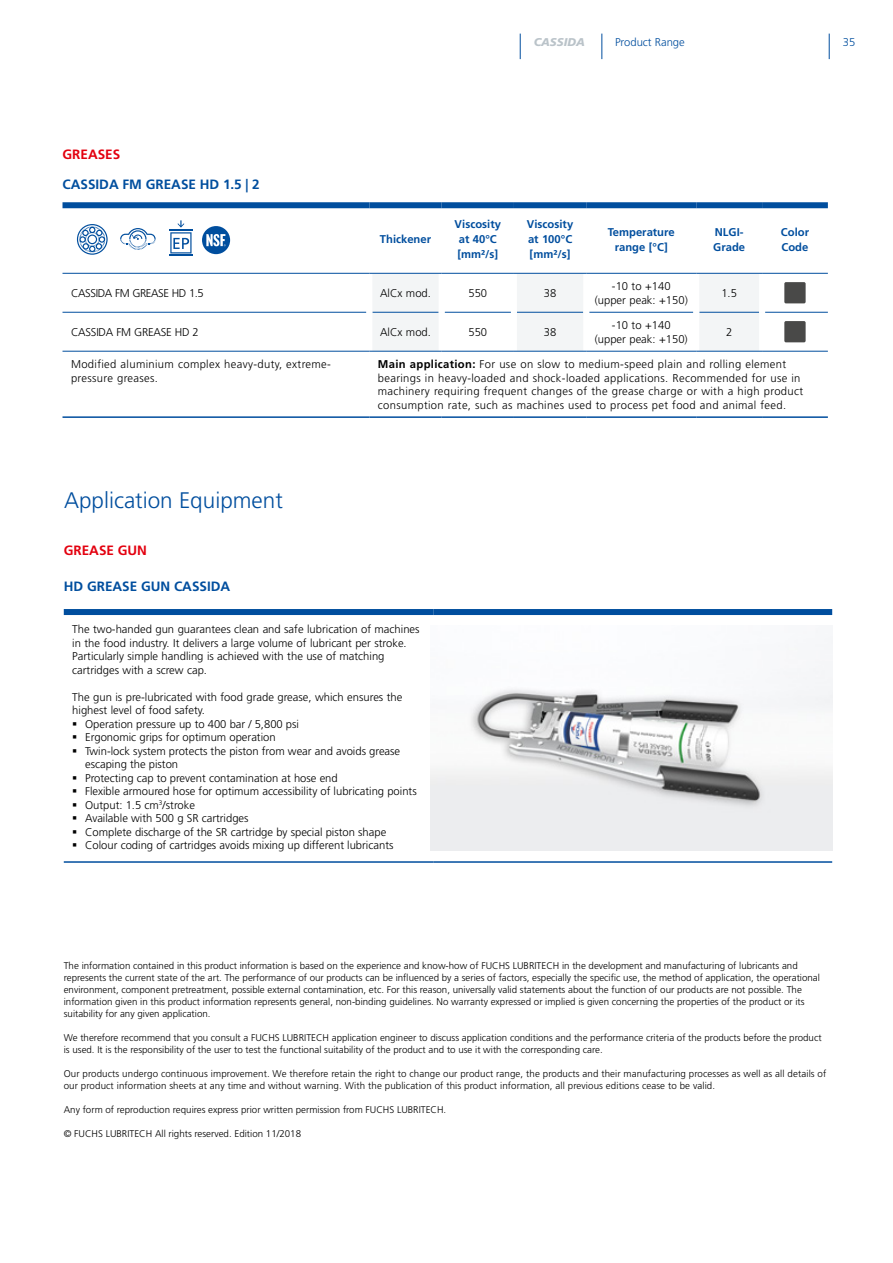
<style>
.page{position:relative;width:893px;height:1263px;background:#fff}
.page>*{position:absolute;margin:0;border:0;box-sizing:border-box;transform-origin:0 0}
.t1{font:300 22.5px "Frutiger LT Std";color:#004e9e}
.t2{font:700 13.5px "Frutiger LT Std";color:#004e9e}
.t3{font:700 13.5px "Frutiger LT Std";color:#e3000f}
.t4{font:300 11.25px/13.5px "Frutiger LT Std";color:#000}
.t5{font:300 11.25px/13.5px "Frutiger LT Std";letter-spacing:.03em;color:#000}
.t6{font:700 11.25px/15px "Frutiger LT Std";color:#004e9e}
.t7{font:300 11.25px "Frutiger LT Std";letter-spacing:-.035em;color:#000}
.t8{font:300 11.25px "Frutiger LT Std";letter-spacing:-.02em;color:#000}
.t9{font:300 11.25px "Frutiger LT Std";color:#004e9e}
.t10{font:italic 900 11.25px "Frutiger";color:#bac3c9}
.t11{font:300 9.75px/12px "Frutiger LT Std";color:#000}
.s1{font-weight:700}
</style>
<div class="page">
<hr style="left:64px;top:861px;width:370px;height:2px;background:#004e9e">
<hr style="left:434px;top:861px;width:398px;height:2px;background:#004e9e">
<div style="left:64px;top:609px;width:370px;height:6px;background:#004e9e"></div>
<div style="left:434px;top:609px;width:398px;height:6px;background:#004e9e"></div>
<img style="left:430px;top:640px;width:403px;height:210px">
<svg style="left:63px;top:274px;width:765px;height:77px"></svg>
<hr style="left:63px;top:416px;width:306px;height:2px;background:#004e9e">
<hr style="left:369px;top:416px;width:73px;height:2px;background:#004e9e">
<hr style="left:442px;top:416px;width:72px;height:2px;background:#004e9e">
<hr style="left:514px;top:416px;width:72px;height:2px;background:#004e9e">
<hr style="left:586px;top:416px;width:110px;height:2px;background:#004e9e">
<hr style="left:696px;top:416px;width:66px;height:2px;background:#004e9e">
<hr style="left:762px;top:416px;width:66px;height:2px;background:#004e9e">
<hr style="left:372px;top:312px;width:67px;height:1px;background:#004e9e">
<hr style="left:445px;top:312px;width:66px;height:1px;background:#004e9e">
<hr style="left:517px;top:312px;width:66px;height:1px;background:#004e9e">
<hr style="left:589px;top:312px;width:104px;height:1px;background:#004e9e">
<hr style="left:699px;top:312px;width:60px;height:1px;background:#004e9e">
<hr style="left:63px;top:312px;width:303px;height:1px;background:#004e9e">
<hr style="left:765px;top:312px;width:63px;height:1px;background:#004e9e">
<div style="left:366px;top:273px;width:6px;height:39px;background:#fff"></div>
<div style="left:366px;top:312px;width:6px;height:39px;background:#fff"></div>
<div style="left:63px;top:202px;width:306px;height:6px;background:#004e9e"></div>
<div style="left:369px;top:202px;width:73px;height:6px;background:#004e9e"></div>
<div style="left:442px;top:202px;width:72px;height:6px;background:#004e9e"></div>
<div style="left:514px;top:202px;width:72px;height:6px;background:#004e9e"></div>
<div style="left:586px;top:202px;width:110px;height:6px;background:#004e9e"></div>
<div style="left:696px;top:202px;width:66px;height:6px;background:#004e9e"></div>
<div style="left:762px;top:202px;width:66px;height:6px;background:#004e9e"></div>
<div style="left:439px;top:273px;width:6px;height:39px;background:#fff"></div>
<div style="left:511px;top:273px;width:6px;height:39px;background:#fff"></div>
<div style="left:583px;top:273px;width:6px;height:39px;background:#fff"></div>
<div style="left:693px;top:273px;width:6px;height:39px;background:#fff"></div>
<div style="left:759px;top:273px;width:6px;height:39px;background:#fff"></div>
<div style="left:439px;top:312px;width:6px;height:39px;background:#fff"></div>
<div style="left:511px;top:312px;width:6px;height:39px;background:#fff"></div>
<div style="left:583px;top:312px;width:6px;height:39px;background:#fff"></div>
<div style="left:693px;top:312px;width:6px;height:39px;background:#fff"></div>
<div style="left:759px;top:312px;width:6px;height:39px;background:#fff"></div>
<hr style="left:63px;top:273px;width:306px;height:1px;background:#004e9e">
<hr style="left:369px;top:273px;width:73px;height:1px;background:#004e9e">
<hr style="left:442px;top:273px;width:72px;height:1px;background:#004e9e">
<hr style="left:514px;top:273px;width:72px;height:1px;background:#004e9e">
<hr style="left:586px;top:273px;width:110px;height:1px;background:#004e9e">
<hr style="left:696px;top:273px;width:66px;height:1px;background:#004e9e">
<hr style="left:762px;top:273px;width:66px;height:1px;background:#004e9e">
<hr style="left:63px;top:351px;width:306px;height:1px;background:#004e9e">
<hr style="left:369px;top:351px;width:73px;height:1px;background:#004e9e">
<hr style="left:442px;top:351px;width:72px;height:1px;background:#004e9e">
<hr style="left:514px;top:351px;width:72px;height:1px;background:#004e9e">
<hr style="left:586px;top:351px;width:110px;height:1px;background:#004e9e">
<hr style="left:696px;top:351px;width:66px;height:1px;background:#004e9e">
<hr style="left:762px;top:351px;width:66px;height:1px;background:#004e9e">
<svg style="left:77px;top:224px;width:31px;height:31px"></svg>
<svg style="left:120px;top:228px;width:36px;height:22px"></svg>
<svg style="left:169px;top:220px;width:24px;height:36px"></svg>
<div style="left:202px;top:226px;width:28px;height:28px;background:#004e9e;border-radius:50%"></div>
<svg style="left:206px;top:234px;width:20px;height:12px"></svg>
<div style="left:784px;top:282px;width:22px;height:21px;background:#494948;border-radius:2px"></div>
<div style="left:784px;top:321px;width:22px;height:21px;background:#494948;border-radius:2px"></div>
<svg style="left:601px;top:34px;width:1px;height:25px"></svg>
<svg style="left:829px;top:34px;width:1px;height:25px"></svg>
<svg style="left:520px;top:34px;width:1px;height:25px"></svg>
<h2 class="t3" style="left:63px;top:146px;width:59px">GREASES</h2>
<h2 class="t2" style="left:63px;top:176px;width:199px">CASSIDA FM GREASE HD 1.5 | 2</h2>
<p class="t10" style="left:534px;top:35px;width:53px">CASSIDA</p>
<p class="t9" style="left:615px;top:36px;width:71px">Product Range</p>
<p class="t9" style="left:843px;top:36px;width:14px">35</p>
<p class="t6" style="left:380px;top:232px;width:53px">Thickener</p>
<p class="t6" style="left:455px;top:217px;width:48px">Viscosity at 40°C [mm²/s]</p>
<p class="t6" style="left:527px;top:217px;width:48px;text-align:justify">Viscosity at 100°C [mm²/s]</p>
<p class="t6" style="left:608px;top:225px;width:68px;text-align:center">Temperature range [°C]</p>
<p class="t6" style="left:713px;top:225px;width:33px">NLGI-<br>Grade</p>
<p class="t6" style="left:781px;top:225px;width:30px">Color<br>Code</p>
<p class="t7" style="left:71px;top:287px;width:134px">CASSIDA FM GREASE HD 1.5</p>
<p class="t4" style="left:380px;top:286px;width:52px">AlCx mod.</p>
<p class="t4" style="left:468px;top:286px;width:20px">550</p>
<p class="t4" style="left:544px;top:286px;width:14px">38</p>
<p class="t4" style="left:595px;top:280px;width:95px;text-align:center">-10 to +140<br>(upper peak: +150)</p>
<p class="t4" style="left:721px;top:286px;width:17px">1.5</p>
<p class="t8" style="left:71px;top:326px;width:129px">CASSIDA FM GREASE HD 2</p>
<p class="t4" style="left:380px;top:325px;width:52px">AlCx mod.</p>
<p class="t4" style="left:468px;top:325px;width:20px">550</p>
<p class="t4" style="left:544px;top:325px;width:14px">38</p>
<p class="t4" style="left:595px;top:319px;width:95px;text-align:center">-10 to +140<br>(upper peak: +150)</p>
<p class="t4" style="left:726px;top:325px;width:8px">2</p>
<p class="t5" style="left:71px;top:358px;width:261px">Modified aluminium complex heavy-duty, extreme&shy;pressure greases.</p>
<p class="t5" style="left:378px;top:358px;width:427px"><span class="s1">Main application:</span> For use on slow to medium-speed plain and rolling element bearings in heavy-loaded and shock-loaded applications. Recommended for use in machinery requiring frequent changes of the grease charge or with a high product consumption rate, such as machines used to process pet food and animal feed.</p>
<h1 class="t1" style="left:64px;top:487px;width:220px">Application Equipment</h1>
<h2 class="t3" style="left:64px;top:542px;width:85px">GREASE GUN</h2>
<h2 class="t2" style="left:64px;top:578px;width:168px">HD GREASE GUN CASSIDA</h2>
<p class="t4" style="left:72px;top:623px;width:349px">The two-handed gun guarantees clean and safe lubrication of machines in the food industry. It delivers a large volume of lubricant per stroke.<br>Particularly simple handling is achieved with the use of matching cartridges with a screw cap.</p>
<p class="t4" style="left:72px;top:690px;width:332px">The gun is pre-lubricated with food grade grease, which ensures the highest level of food safety.</p>
<p class="t4" style="left:72px;top:717px;width:228px">▪ Operation pressure up to 400 bar / 5,800 psi</p>
<p class="t4" style="left:72px;top:731px;width:205px">▪ Ergonomic grips for optimum operation</p>
<p class="t4" style="left:85px;top:744px;width:317px;text-indent:-13px">▪ Twin-lock system protects the piston from wear and avoids grease escaping the piston</p>
<p class="t4" style="left:72px;top:771px;width:267px">▪ Protecting cap to prevent contamination at hose end</p>
<p class="t4" style="left:72px;top:785px;width:346px">▪ Flexible armoured hose for optimum accessibility of lubricating points</p>
<p class="t4" style="left:72px;top:798px;width:124px">▪ Output: 1.5 cm<sup>3</sup>/stroke</p>
<p class="t4" style="left:72px;top:812px;width:178px">▪ Available with 500 g SR cartridges</p>
<p class="t4" style="left:72px;top:825px;width:316px">▪ Complete discharge of the SR cartridge by special piston shape</p>
<p class="t4" style="left:72px;top:839px;width:323px">▪ Colour coding of cartridges avoids mixing up different lubricants</p>
<p class="t11" style="left:64px;top:959px;width:758px">The information contained in this product information is based on the experience and know-how of FUCHS LUBRITECH in the development and manufacturing of lubricants and represents the current state of the art. The performance of our products can be influenced by a series of factors, especially the specific use, the method of application, the operational environment, component pretreatment, possible external contamination, etc. For this reason, universally valid statements about the function of our products are not possible. The information given in this product information represents general, non-binding guidelines. No warranty expressed or implied is given concerning the properties of the product or its suitability for any given application.</p>
<p class="t11" style="left:64px;top:1031px;width:759px">We therefore recommend that you consult a FUCHS LUBRITECH application engineer to discuss application conditions and the performance criteria of the products before the product is used. It is the responsibility of the user to test the functional suitability of the product and to use it with the corresponding care.</p>
<p class="t11" style="left:64px;top:1067px;width:764px">Our products undergo continuous improvement. We therefore retain the right to change our product range, the products and their manufacturing processes as well as all details of our product information sheets at any time and without warning. With the publication of this product information, all previous editions cease to be valid.</p>
<p class="t11" style="left:64px;top:1103px;width:384px">Any form of reproduction requires express prior written permission from FUCHS LUBRITECH.</p>
<p class="t11" style="left:64px;top:1127px;width:239px">© FUCHS LUBRITECH All rights reserved. Edition 11/2018</p>
</div>
